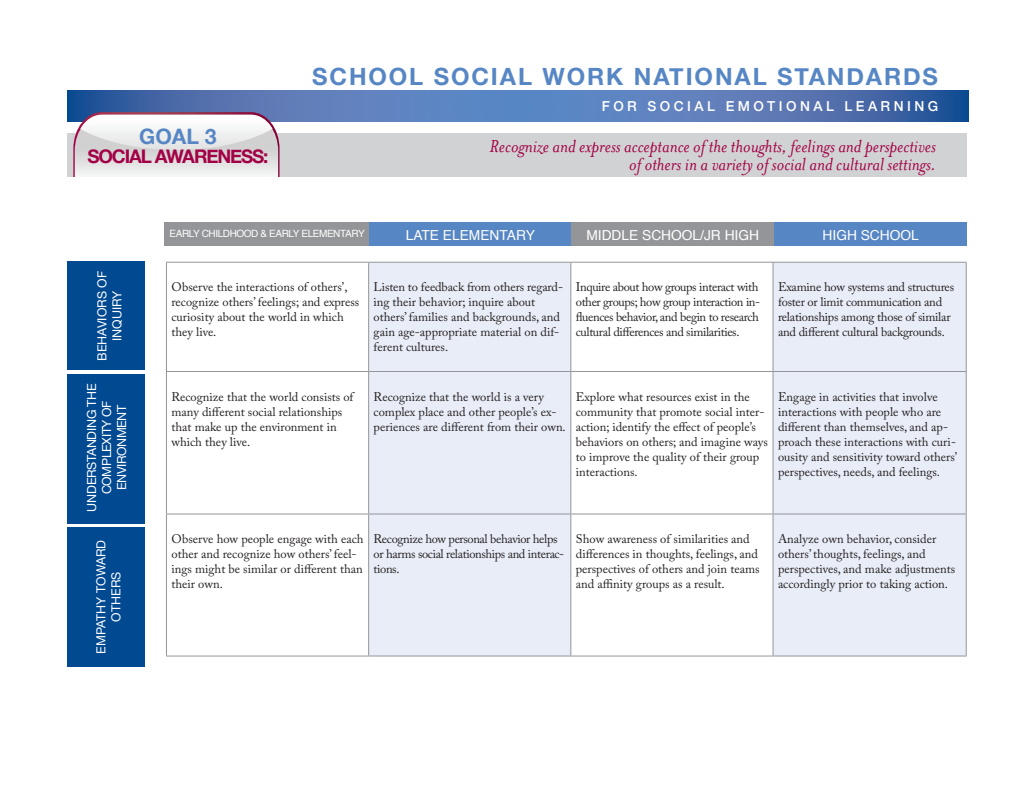
<style>
.page{position:relative;width:1035px;height:810px;background:#fff}
.page>*{position:absolute;margin:0;border:0;box-sizing:border-box;transform-origin:0 0}
.t1{font:700 23.75px "Helvetica Neue";letter-spacing:.08em;color:#5786c5}
.t2{font:700 21.25px "Helvetica Neue";color:#5786c5}
.t3{font:italic 20px "Mrs Eaves";color:#a30146}
.t4{font:700 18.75px "Helvetica Neue";letter-spacing:-.06em;color:#a30146}
.t5{font:13.75px "Helvetica";color:#fff}
.t6{font:500 13.75px "Helvetica Neue";letter-spacing:.25em;color:#fff}
.t7{font:12.5px/15px "Adobe Caslon Pro";color:#231f20}
.t8{font:12.5px/15px "Adobe Caslon Pro";letter-spacing:-.03em;color:#231f20}
.t9{font:12.5px/15px "Adobe Caslon Pro";letter-spacing:-.02em;color:#231f20}
.t10{font:12.5px/15px "Helvetica Neue";letter-spacing:-.02em;color:#fff;text-align:center}
.t11{font:12.5px/15px "Helvetica Neue";color:#fff;text-align:center}
.t12{font:10px "Helvetica";letter-spacing:-.04em;color:#fff}
</style>
<div class="page">
<div style="left:165px;top:222px;width:204px;height:24px;background:#939598"></div>
<div style="left:369px;top:222px;width:203px;height:24px;background:#5786c5"></div>
<div style="left:774px;top:222px;width:193px;height:24px;background:#5786c5"></div>
<div style="left:572px;top:222px;width:202px;height:24px;background:#939598"></div>
<svg style="left:369px;top:263px;width:597px;height:393px;fill:#e9edf7"></svg>
<hr style="left:166px;top:262px;width:203px;height:1px;background:#939598">
<hr style="left:166px;top:263px;width:1px;height:108px;background:#939598">
<hr style="left:369px;top:262px;width:202px;height:1px;background:#939598">
<hr style="left:368px;top:263px;width:1px;height:108px;background:#939598">
<hr style="left:571px;top:262px;width:202px;height:1px;background:#939598">
<hr style="left:570px;top:263px;width:1px;height:108px;background:#939598">
<hr style="left:773px;top:262px;width:194px;height:1px;background:#939598">
<hr style="left:773px;top:263px;width:1px;height:108px;background:#939598">
<hr style="left:966px;top:263px;width:1px;height:108px;background:#939598">
<hr style="left:166px;top:371px;width:203px;height:1px;background:#939598">
<hr style="left:166px;top:372px;width:1px;height:142px;background:#939598">
<hr style="left:369px;top:371px;width:202px;height:1px;background:#939598">
<hr style="left:368px;top:372px;width:1px;height:142px;background:#939598">
<hr style="left:571px;top:371px;width:202px;height:1px;background:#939598">
<hr style="left:570px;top:372px;width:1px;height:142px;background:#939598">
<hr style="left:773px;top:371px;width:194px;height:1px;background:#939598">
<hr style="left:773px;top:372px;width:1px;height:142px;background:#939598">
<hr style="left:966px;top:372px;width:1px;height:142px;background:#939598">
<hr style="left:166px;top:514px;width:203px;height:1px;background:#939598">
<hr style="left:166px;top:514px;width:1px;height:142px;background:#939598">
<hr style="left:369px;top:514px;width:202px;height:1px;background:#939598">
<hr style="left:368px;top:514px;width:1px;height:142px;background:#939598">
<hr style="left:571px;top:514px;width:202px;height:1px;background:#939598">
<hr style="left:570px;top:514px;width:1px;height:142px;background:#939598">
<hr style="left:773px;top:514px;width:194px;height:1px;background:#939598">
<hr style="left:773px;top:514px;width:1px;height:142px;background:#939598">
<hr style="left:966px;top:514px;width:1px;height:142px;background:#939598">
<hr style="left:166px;top:656px;width:203px;height:1px;background:#939598">
<hr style="left:369px;top:656px;width:202px;height:1px;background:#939598">
<hr style="left:571px;top:656px;width:202px;height:1px;background:#939598">
<hr style="left:773px;top:656px;width:194px;height:1px;background:#939598">
<div style="left:68px;top:261px;width:78px;height:108px;background:#014990"></div>
<div style="left:68px;top:374px;width:78px;height:150px;background:#014990"></div>
<div style="left:68px;top:528px;width:78px;height:139px;background:#014990"></div>
<svg style="left:68px;top:91px;width:900px;height:31px;background:#5276b4"></svg>
<div style="left:68px;top:133px;width:899px;height:44px;background:#d1d2d4"></div>
<svg style="left:73px;top:112px;width:207px;height:65px"></svg>
<p class="t1" style="left:312px;top:58px;width:627px">SCHOOL SOCIAL WORK NATIONAL STANDARDS</p>
<p class="t6" style="left:602px;top:95px;width:338px">FOR SOCIAL EMOTIONAL LEARNING</p>
<p class="t2" style="left:139px;top:120px;width:79px">GOAL 3</p>
<p class="t4" style="left:87px;top:142px;width:183px">SOCIAL AWARENESS:</p>
<p class="t3" style="left:490px;top:135px;width:448px">Recognize and express acceptance of the thoughts, feelings and perspectives</p>
<p class="t3" style="left:629px;top:154px;width:308px">of others in a variety of social and cultural settings.</p>
<p class="t11" style="left:95px;top:361px;width:91px;rotate:-90deg">BEHAVIORS OF<br>INQUIRY</p>
<p class="t10" style="left:85px;top:512px;width:130px;rotate:-90deg">UNDERSTANDING THE<br>COMPLEXITY OF<br>ENVIRONMENT</p>
<p class="t11" style="left:94px;top:654px;width:115px;rotate:-90deg">EMPATHY TOWARD<br>OTHERS</p>
<p class="t12" style="left:169px;top:226px;width:197px">EARLY CHILDHOOD &amp; EARLY ELEMENTARY</p>
<p class="t5" style="left:406px;top:224px;width:131px">LATE ELEMENTARY</p>
<p class="t5" style="left:586px;top:224px;width:174px">MIDDLE SCHOOL/JR HIGH</p>
<p class="t5" style="left:823px;top:224px;width:98px">HIGH SCHOOL</p>
<p class="t7" style="left:171px;top:280px;width:189px">Observe the interactions of others’, recognize others’ feelings; and express curiosity about the world in which they live.</p>
<p class="t7" style="left:374px;top:280px;width:191px">Listen to feedback from others regard&shy;ing their behavior; inquire about others’ families and backgrounds, and gain age-appropriate material on dif&shy;ferent cultures.</p>
<p class="t8" style="left:576px;top:280px;width:186px">Inquire about how groups interact with other groups; how group interaction in&shy;fluences behavior, and begin to research cultural differences and similarities.</p>
<p class="t9" style="left:778px;top:280px;width:178px">Examine how systems and structures foster or limit communication and relationships among those of similar and different cultural backgrounds.</p>
<p class="t7" style="left:171px;top:389px;width:184px">Recognize that the world consists of many different social relationships that make up the environment in which they live.</p>
<p class="t7" style="left:374px;top:389px;width:194px">Recognize that the world is a very complex place and other people’s ex&shy;periences are different from their own.</p>
<p class="t7" style="left:576px;top:389px;width:194px">Explore what resources exist in the community that promote social inter&shy;action; identify the effect of people’s behaviors on others; and imagine ways to improve the quality of their group interactions.</p>
<p class="t7" style="left:778px;top:389px;width:181px">Engage in activities that involve interactions with people who are different than themselves, and ap&shy;proach these interactions with curi&shy;ousity and sensitivity toward others’ perspectives, needs, and feelings.</p>
<p class="t7" style="left:171px;top:531px;width:194px">Observe how people engage with each other and recognize how others’ feel&shy;ings might be similar or different than their own.</p>
<p class="t8" style="left:374px;top:531px;width:192px">Recognize how personal behavior helps or harms social relationships and interac&shy;tions.</p>
<p class="t7" style="left:576px;top:531px;width:185px">Show awareness of similarities and differences in thoughts, feelings, and perspectives of others and join teams and affinity groups as a result.</p>
<p class="t7" style="left:778px;top:531px;width:179px">Analyze own behavior, consider others’ thoughts, feelings, and perspectives, and make adjustments accordingly prior to taking action.</p>
</div>
